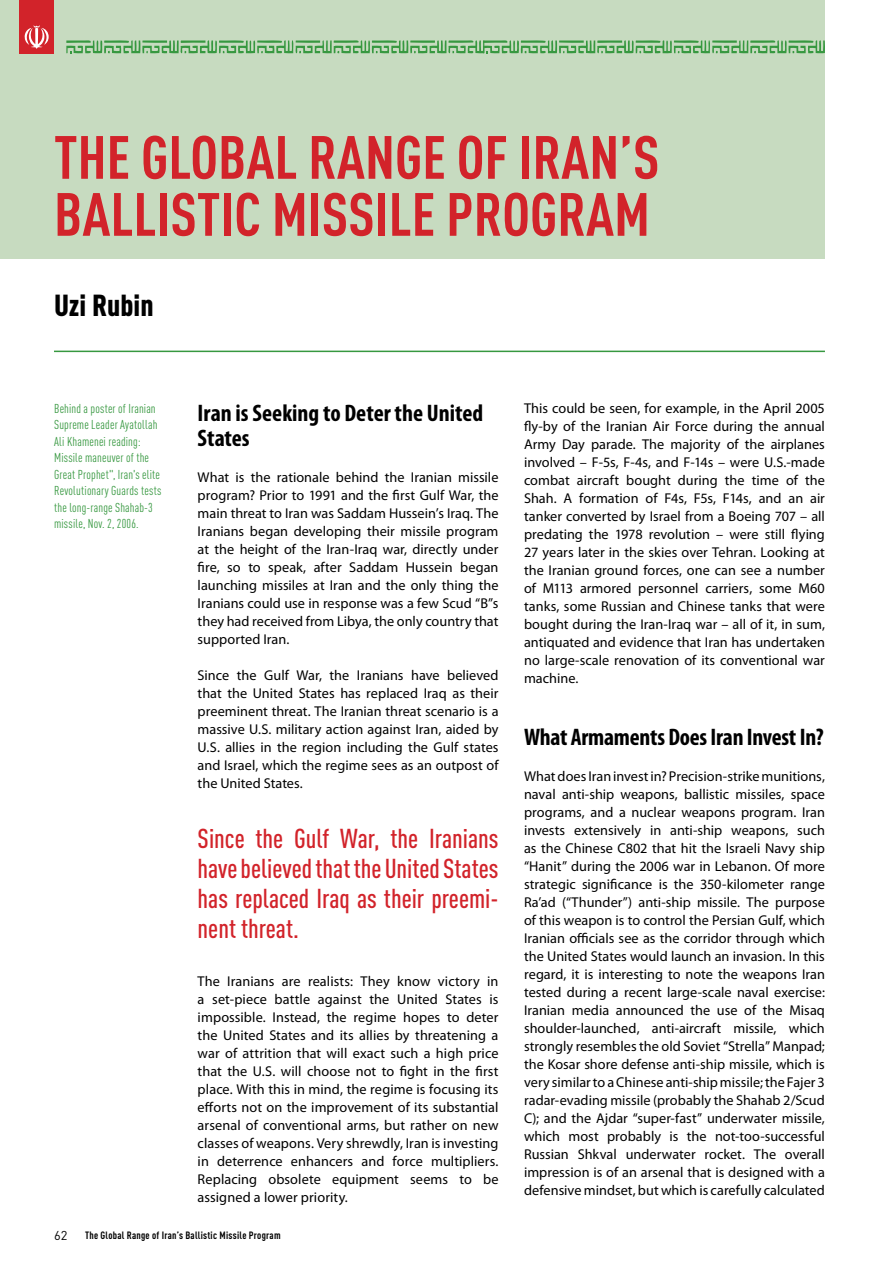
<style>
.page{position:relative;width:893px;height:1263px;background:#fff}
.page>*{position:absolute;margin:0;border:0;box-sizing:border-box;transform-origin:0 0}
.t1{font:700 60px/57px "DIN Cond";color:#d2232a}
.t2{font:900 30px "DIN Cond";letter-spacing:.005em;color:#000}
.t3{font:500 27px/30px "DIN Cond";color:#d2232a;text-align:justify}
.t4{font:700 condensed 24px/25.5px "Myriad Pro";letter-spacing:-.005em;color:#000}
.t5{font:14.25px/18px "Myriad Pro";letter-spacing:.005em;color:#000;text-align:justify}
.t6{font:12.75px/16.5px "DIN Cond";letter-spacing:.015em;color:#379840}
.t7{font:12.75px "DIN";color:#000}
.t8{font:700 10.5px "DIN Cond";letter-spacing:.025em;color:#000}
</style>
<div class="page">
<div style="left:0;top:0;width:825px;height:259px;background:#c7dbc0"></div>
<svg style="left:66px;top:40px;width:759px;height:14px"></svg>
<hr style="left:54px;top:351px;width:771px;height:1px;background:#379840">
<div style="left:19px;top:0;width:35px;height:53px;background:#d2232a"></div>
<svg style="left:24px;top:25px;width:25px;height:24px"></svg>
<h1 class="t1" style="left:54px;top:127px;width:607px">THE GLOBAL RANGE OF IRAN’S<br>BALLISTIC MISSILE PROGRAM</h1>
<h2 class="t2" style="left:54px;top:286px;width:101px">Uzi Rubin</h2>
<p class="t6" style="left:54px;top:400px;width:109px">Behind a poster of Iranian<br>Supreme Leader Ayatollah<br>Ali Khamenei reading:<br>Missile maneuver of the<br>Great Prophet", Iran's elite<br>Revolutionary Guards tests the long-range Shahab-3 missile, Nov. 2, 2006.</p>
<h3 class="t4" style="left:198px;top:399px;width:287px">Iran is Seeking to Deter the United<br>States</h3>
<p class="t5" style="left:198px;top:468px;width:302px">What is the rationale behind the Iranian missile program? Prior to 1991 and the first Gulf War, the main threat to Iran was Saddam Hussein’s Iraq. The Iranians began developing their missile program at the height of the Iran-Iraq war, directly under fire, so to speak, after Saddam Hussein began launching missiles at Iran and the only thing the Iranians could use in response was a few Scud “B”s they had received from Libya, the only country that supported Iran.</p>
<p class="t5" style="left:198px;top:666px;width:302px">Since the Gulf War, the Iranians have believed that the United States has replaced Iraq as their preeminent threat. The Iranian threat scenario is a massive U.S. military action against Iran, aided by U.S. allies in the region including the Gulf states and Israel, which the regime sees as an outpost of the United States.</p>
<h3 class="t3" style="left:198px;top:823px;width:302px">Since the Gulf War, the Iranians have believed that the United States has replaced Iraq as their preemi&shy;nent threat.</h3>
<p class="t5" style="left:198px;top:972px;width:302px">The Iranians are realists: They know victory in a set-piece battle against the United States is impossible. Instead, the regime hopes to deter the United States and its allies by threatening a war of attrition that will exact such a high price that the U.S. will choose not to fight in the first place. With this in mind, the regime is focusing its efforts not on the improvement of its substantial arsenal of conventional arms, but rather on new classes of weapons. Very shrewdly, Iran is investing in deterrence enhancers and force multipliers.<br>Replacing obsolete equipment seems to be assigned a lower priority.</p>
<p class="t7" style="left:54px;top:1227px;width:15px">62</p>
<p class="t8" style="left:85px;top:1229px;width:197px">The Global Range of Iran’s Ballistic Missile Program</p>
<p class="t5" style="left:524px;top:399px;width:302px">This could be seen, for example, in the April 2005 fly-by of the Iranian Air Force during the annual Army Day parade. The majority of the airplanes involved – F-5s, F-4s, and F-14s – were U.S.-made combat aircraft bought during the time of the Shah. A formation of F4s, F5s, F14s, and an air tanker converted by Israel from a Boeing 707 – all predating the 1978 revolution – were still flying 27 years later in the skies over Tehran. Looking at the Iranian ground forces, one can see a number of M113 armored personnel carriers, some M60 tanks, some Russian and Chinese tanks that were bought during the Iran-Iraq war – all of it, in sum, antiquated and evidence that Iran has undertaken no large-scale renovation of its conventional war machine.</p>
<h3 class="t4" style="left:524px;top:723px;width:301px">What Armaments Does Iran Invest In?</h3>
<p class="t5" style="left:524px;top:767px;width:302px">What does Iran invest in? Precision-strike munitions, naval anti-ship weapons, ballistic missiles, space programs, and a nuclear weapons program. Iran invests extensively in anti-ship weapons, such as the Chinese C802 that hit the Israeli Navy ship “Hanit” during the 2006 war in Lebanon. Of more strategic significance is the 350-kilometer range Ra’ad (“Thunder”) anti-ship missile. The purpose of this weapon is to control the Persian Gulf, which Iranian officials see as the corridor through which the United States would launch an invasion. In this regard, it is interesting to note the weapons Iran tested during a recent large-scale naval exercise:<br>Iranian media announced the use of the Misaq shoulder-launched, anti-aircraft missile, which strongly resembles the old Soviet “Strella” Manpad; the Kosar shore defense anti-ship missile, which is very similar to a Chinese anti-ship missile; the Fajer 3 radar-evading missile (probably the Shahab 2/Scud C); and the Ajdar “super-fast” underwater missile, which most probably is the not-too-successful Russian Shkval underwater rocket. The overall impression is of an arsenal that is designed with a defensive mindset, but which is carefully calculated</p>
</div>
